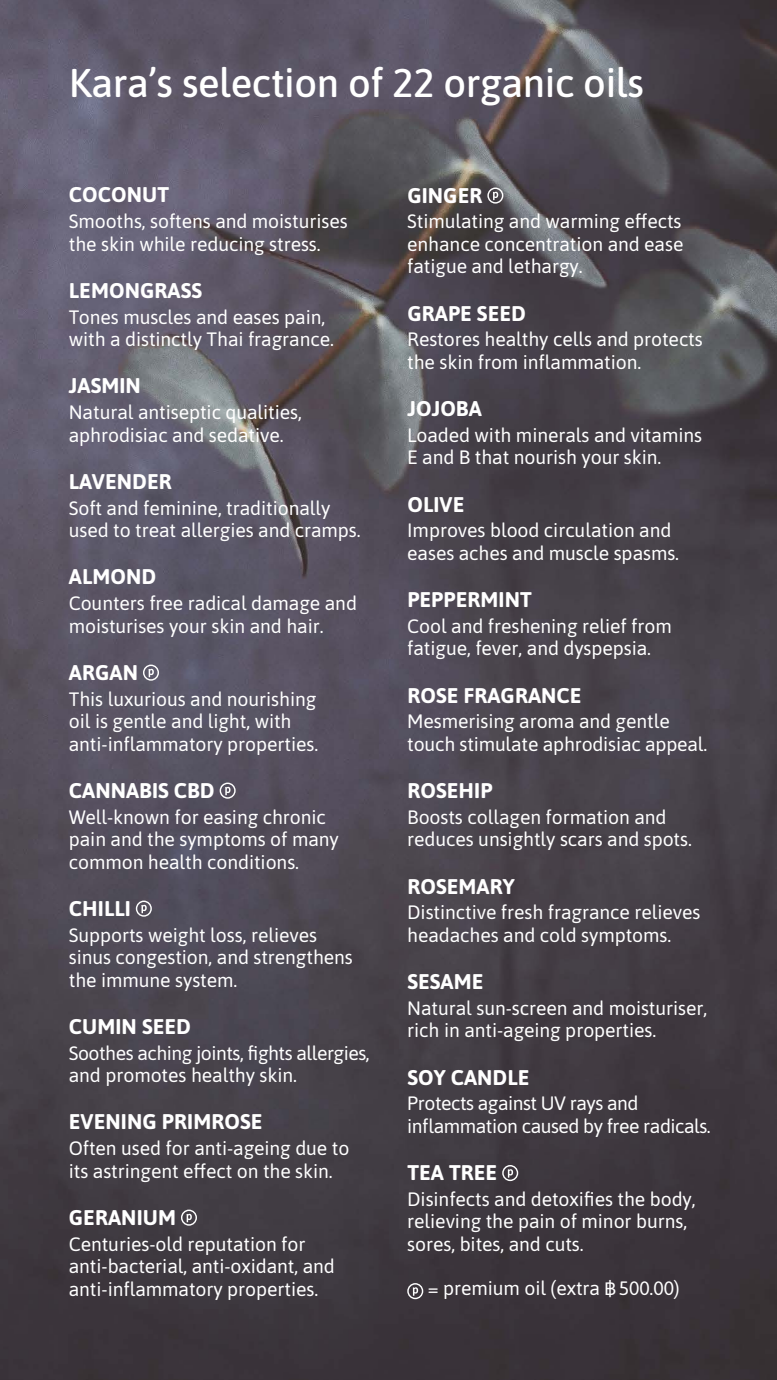
<style>
.page{position:relative;width:777px;height:1380px;background:#fff}
.page>*{position:absolute;margin:0;border:0;box-sizing:border-box;transform-origin:0 0}
.t1{font:500 40px "Asap";letter-spacing:-.01em;color:#fff}
.t2{font:700 21.25px "Asap";letter-spacing:.005em;color:#fff}
.t3{font:19.38px/22.5px "Asap";letter-spacing:-.005em;color:#fff}
.t4{font:19.38px/22.5px "Asap";letter-spacing:-.025em;color:#fff}
.s1{font-family:"Helvetica";font-size:17.5px}
</style>
<div class="page">
<img style="left:0;top:0;width:776px;height:1380px">
<svg style="left:143px;top:665px;width:16px;height:16px"></svg>
<svg style="left:219px;top:783px;width:16px;height:16px"></svg>
<svg style="left:136px;top:901px;width:16px;height:16px"></svg>
<svg style="left:181px;top:1210px;width:16px;height:16px"></svg>
<svg style="left:487px;top:188px;width:16px;height:16px"></svg>
<svg style="left:502px;top:1165px;width:16px;height:16px"></svg>
<svg style="left:407px;top:1283px;width:16px;height:16px"></svg>
<h1 class="t1" style="left:69px;top:55px;width:576px">Kara’s selection of 22 organic oils</h1>
<p class="t2" style="left:69px;top:180px;width:102px">COCONUT</p>
<p class="t3" style="left:69px;top:209px;width:280px">Smooths, softens and moisturises the skin while reducing stress.</p>
<p class="t2" style="left:69px;top:275px;width:135px">LEMONGRASS</p>
<p class="t3" style="left:69px;top:304px;width:266px">Tones muscles and eases pain, with a distinctly Thai fragrance.</p>
<p class="t2" style="left:69px;top:371px;width:73px">JASMIN</p>
<p class="t3" style="left:69px;top:400px;width:234px">Natural antiseptic qualities, aphrodisiac and sedative.</p>
<p class="t2" style="left:69px;top:466px;width:104px">LAVENDER</p>
<p class="t3" style="left:69px;top:495px;width:293px">Soft and feminine, traditionally used to treat allergies and cramps.</p>
<p class="t2" style="left:69px;top:562px;width:89px">ALMOND</p>
<p class="t3" style="left:69px;top:591px;width:289px">Counters free radical damage and moisturises your skin and hair.</p>
<p class="t2" style="left:69px;top:657px;width:70px">ARGAN</p>
<p class="t3" style="left:69px;top:686px;width:251px">This luxurious and nourishing oil is gentle and light, with anti-inflammatory properties.</p>
<p class="t2" style="left:69px;top:775px;width:147px">CANNABIS CBD</p>
<p class="t3" style="left:69px;top:804px;width:271px">Well-known for easing chronic pain and the symptoms of many common health conditions.</p>
<p class="t2" style="left:69px;top:893px;width:63px">CHILLI</p>
<p class="t3" style="left:69px;top:922px;width:285px">Supports weight loss, relieves sinus congestion, and strengthens the immune system.</p>
<p class="t2" style="left:69px;top:1011px;width:123px">CUMIN SEED</p>
<p class="t4" style="left:69px;top:1040px;width:302px">Soothes aching joints, fights allergies, and promotes healthy skin.</p>
<p class="t2" style="left:69px;top:1107px;width:195px">EVENING PRIMROSE</p>
<p class="t3" style="left:69px;top:1136px;width:282px">Often used for anti-ageing due to its astringent effect on the skin.</p>
<p class="t2" style="left:69px;top:1202px;width:108px">GERANIUM</p>
<p class="t3" style="left:69px;top:1231px;width:267px">Centuries-old reputation for anti-bacterial, anti-oxidant, and anti-inflammatory properties.</p>
<p class="t2" style="left:407px;top:180px;width:76px">GINGER</p>
<p class="t3" style="left:407px;top:209px;width:277px;text-align:justify">Stimulating and warming effects enhance concentration and ease fatigue and lethargy.</p>
<p class="t2" style="left:407px;top:298px;width:120px">GRAPE SEED</p>
<p class="t3" style="left:407px;top:327px;width:297px">Restores healthy cells and protects the skin from inflammation.</p>
<p class="t2" style="left:407px;top:394px;width:76px">JOJOBA</p>
<p class="t3" style="left:407px;top:423px;width:296px">Loaded with minerals and vitamins<br>E and B that nourish your skin.</p>
<p class="t2" style="left:407px;top:489px;width:58px">OLIVE</p>
<p class="t3" style="left:407px;top:518px;width:273px">Improves blood circulation and eases aches and muscle spasms.</p>
<p class="t2" style="left:407px;top:585px;width:126px">PEPPERMINT</p>
<p class="t3" style="left:407px;top:614px;width:266px">Cool and freshening relief from fatigue, fever, and dyspepsia.</p>
<p class="t2" style="left:407px;top:680px;width:175px">ROSE FRAGRANCE</p>
<p class="t3" style="left:407px;top:709px;width:301px">Mesmerising aroma and gentle touch stimulate aphrodisiac appeal.</p>
<p class="t2" style="left:407px;top:776px;width:87px">ROSEHIP</p>
<p class="t3" style="left:407px;top:805px;width:286px">Boosts collagen formation and reduces unsightly scars and spots.</p>
<p class="t2" style="left:407px;top:871px;width:109px">ROSEMARY</p>
<p class="t3" style="left:407px;top:900px;width:295px">Distinctive fresh fragrance relieves headaches and cold symptoms.</p>
<p class="t2" style="left:407px;top:967px;width:77px">SESAME</p>
<p class="t3" style="left:407px;top:996px;width:301px">Natural sun-screen and moisturiser, rich in anti-ageing properties.</p>
<p class="t2" style="left:407px;top:1062px;width:123px">SOY CANDLE</p>
<p class="t4" style="left:407px;top:1091px;width:305px">Protects against UV rays and inflammation caused by free radicals.</p>
<p class="t2" style="left:407px;top:1158px;width:91px">TEA TREE</p>
<p class="t3" style="left:407px;top:1187px;width:290px">Disinfects and detoxifies the body, relieving the pain of minor burns, sores, bites, and cuts.</p>
<p class="t3" style="left:427px;top:1276px;width:253px">= premium oil (extra <span class="s1">฿</span> 500.00)</p>
</div>
